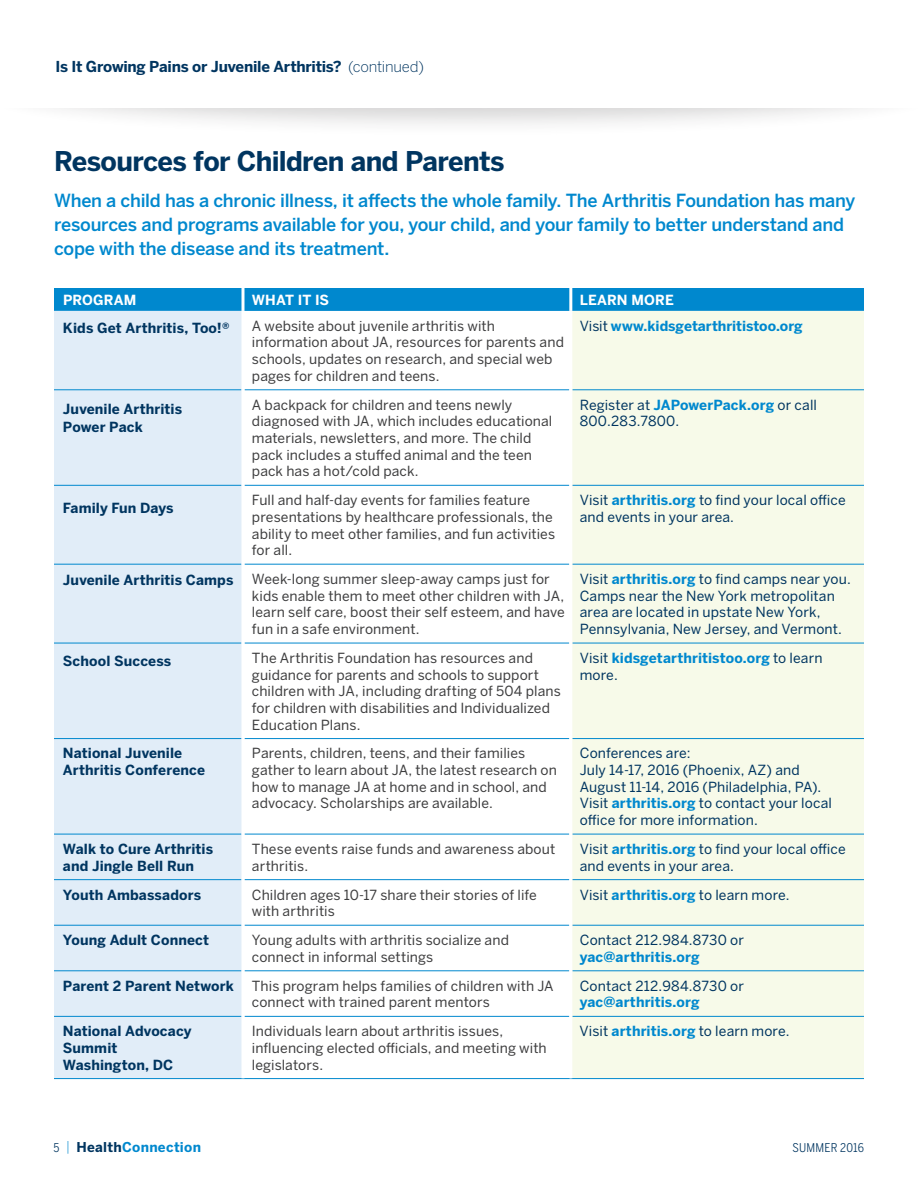
<style>
.page{position:relative;width:918px;height:1188px;background:#fff}
.page>*{position:absolute;margin:0;border:0;box-sizing:border-box;transform-origin:0 0}
.blue_Headline{font:700 27px "Benton Sans";letter-spacing:-.025em;color:#003560}
.Benton_9_12_body_cop{font:500 18px/24px "Benton Sans";letter-spacing:-.015em;color:#0088ce}
.Headline_Primary_bol{font:700 15px "Benton Sans";letter-spacing:-.015em;color:#003560}
.darkblue_text_subhea{font:13.8px/16.6px "Benton Sans";letter-spacing:.005em;color:#3e3e3f}
.darkblue_text_subhea-2{font:13.8px/16.6px "Benton Sans";letter-spacing:.005em;color:#003560}
.darkblue_text_subhea-3{font:700 13.8px/16.6px "Benton Sans";letter-spacing:.01em;color:#003560}
.Benton_9_12_body_cop-2{font:700 13.8px/18px "Benton Sans";letter-spacing:.01em;color:#003560}
.darkblue_text_subhea-4{font:700 13.8px/16.6px "Benton Sans";color:#0088ce}
.darkblue_text_subhea-5{font:700 13.8px "Benton Sans";letter-spacing:.005em;color:#fff}
.t1{font:700 13.5px "Benton Sans";letter-spacing:.02em;color:#0088ce}
.t2{font:12px "Benton Sans Condensed";letter-spacing:.02em;color:#003560}
.s1{font-weight:300}
.s2{font-weight:400;color:#003560}
.s3{font-weight:700;color:#0088ce}
.s4{font-family:"Benton Sans Condensed";font-weight:400;font-size:12px;color:#003560}
.s5{color:#003560}
</style>
<div class="page">
<div style="left:0;top:35px;width:918px;height:103px;background:#231f20;opacity:.2"></div>
<div style="left:1px;top:6px;width:917px;height:102px;background:#fff"></div>
<div style="left:54px;top:288px;width:810px;height:23px;background:#0088ce"></div>
<div style="left:54px;top:311px;width:187px;height:767px;background:#e1edf8"></div>
<div style="left:572px;top:311px;width:292px;height:767px;background:#f7fae9"></div>
<hr style="left:54px;top:1078px;width:189px;height:1px;background:#0088ce">
<hr style="left:243px;top:1078px;width:328px;height:1px;background:#0088ce">
<hr style="left:571px;top:1078px;width:293px;height:1px;background:#0088ce">
<hr style="left:54px;top:390px;width:187px;height:1px;background:#0088ce">
<hr style="left:244px;top:390px;width:325px;height:1px;background:#0088ce">
<hr style="left:572px;top:390px;width:292px;height:1px;background:#0088ce">
<hr style="left:54px;top:485px;width:187px;height:1px;background:#0088ce">
<hr style="left:244px;top:485px;width:325px;height:1px;background:#0088ce">
<hr style="left:572px;top:485px;width:292px;height:1px;background:#0088ce">
<hr style="left:54px;top:564px;width:187px;height:1px;background:#0088ce">
<hr style="left:244px;top:564px;width:325px;height:1px;background:#0088ce">
<hr style="left:572px;top:564px;width:292px;height:1px;background:#0088ce">
<hr style="left:54px;top:643px;width:187px;height:1px;background:#0088ce">
<hr style="left:244px;top:643px;width:325px;height:1px;background:#0088ce">
<hr style="left:572px;top:643px;width:292px;height:1px;background:#0088ce">
<hr style="left:54px;top:738px;width:187px;height:1px;background:#0088ce">
<hr style="left:244px;top:738px;width:325px;height:1px;background:#0088ce">
<hr style="left:572px;top:738px;width:292px;height:1px;background:#0088ce">
<hr style="left:54px;top:834px;width:187px;height:1px;background:#0088ce">
<hr style="left:244px;top:834px;width:325px;height:1px;background:#0088ce">
<hr style="left:572px;top:834px;width:292px;height:1px;background:#0088ce">
<hr style="left:54px;top:879px;width:187px;height:1px;background:#0088ce">
<hr style="left:244px;top:879px;width:325px;height:1px;background:#0088ce">
<hr style="left:572px;top:879px;width:292px;height:1px;background:#0088ce">
<hr style="left:54px;top:925px;width:187px;height:1px;background:#0088ce">
<hr style="left:244px;top:925px;width:325px;height:1px;background:#0088ce">
<hr style="left:572px;top:925px;width:292px;height:1px;background:#0088ce">
<hr style="left:54px;top:971px;width:187px;height:1px;background:#0088ce">
<hr style="left:244px;top:971px;width:325px;height:1px;background:#0088ce">
<hr style="left:572px;top:971px;width:292px;height:1px;background:#0088ce">
<hr style="left:54px;top:1016px;width:187px;height:1px;background:#0088ce">
<hr style="left:244px;top:1016px;width:325px;height:1px;background:#0088ce">
<hr style="left:572px;top:1016px;width:292px;height:1px;background:#0088ce">
<hr style="left:241px;top:288px;width:3px;height:23px;background:#fff">
<hr style="left:569px;top:288px;width:3px;height:23px;background:#fff">
<p class="Headline_Primary_bol" style="left:55px;top:57px;width:370px">Is It Growing Pains or Juvenile Arthritis? <span class="s1">(continued)</span></p>
<p class="blue_Headline" style="left:54px;top:144px;width:452px">Resources for Children and Parents</p>
<p class="Benton_9_12_body_cop" style="left:54px;top:189px;width:803px">When a child has a chronic illness, it affects the whole family. The Arthritis Foundation has many resources and programs available for you, your child, and your family to better understand and cope with the disease and its treatment.</p>
<p class="darkblue_text_subhea-5" style="left:63px;top:291px;width:75px">PROGRAM</p>
<p class="darkblue_text_subhea-5" style="left:252px;top:291px;width:79px">WHAT IT IS</p>
<p class="darkblue_text_subhea-5" style="left:580px;top:291px;width:95px">LEARN MORE</p>
<p class="Benton_9_12_body_cop-2" style="left:63px;top:319px;width:168px">Kids Get Arthritis, Too!®</p>
<p class="darkblue_text_subhea" style="left:252px;top:318px;width:314px">A website about juvenile arthritis with information about JA, resources for parents and schools, updates on research, and special web pages for children and teens.</p>
<p class="darkblue_text_subhea-4" style="left:580px;top:318px;width:224px"><span class="s2">Visit</span> www.kidsgetarthritistoo.org</p>
<p class="Benton_9_12_body_cop-2" style="left:63px;top:400px;width:121px">Juvenile Arthritis<br>Power Pack</p>
<p class="darkblue_text_subhea" style="left:252px;top:396px;width:302px">A backpack for children and teens newly diagnosed with JA, which includes educational materials, newsletters, and more. The child pack includes a stuffed animal and the teen pack has a hot/cold pack.</p>
<p class="darkblue_text_subhea-2" style="left:580px;top:396px;width:239px">Register at <span class="s3">JAPowerPack.org</span> or call<br>800.283.7800.</p>
<p class="Benton_9_12_body_cop-2" style="left:63px;top:499px;width:112px">Family Fun Days</p>
<p class="darkblue_text_subhea" style="left:252px;top:492px;width:305px">Full and half-day events for families feature presentations by healthcare professionals, the ability to meet other families, and fun activities for all.</p>
<p class="darkblue_text_subhea-2" style="left:580px;top:492px;width:268px">Visit <span class="s3">arthritis.org</span> to find your local office and events in your area.</p>
<p class="Benton_9_12_body_cop-2" style="left:63px;top:571px;width:172px">Juvenile Arthritis Camps</p>
<p class="darkblue_text_subhea" style="left:252px;top:571px;width:314px">Week-long summer sleep-away camps just for kids enable them to meet other children with JA, learn self care, boost their self esteem, and have fun in a safe environment.</p>
<p class="darkblue_text_subhea-2" style="left:580px;top:571px;width:273px">Visit <span class="s3">arthritis.org</span> to find camps near you.<br>Camps near the New York metropolitan area are located in upstate New York, Pennsylvania, New Jersey, and Vermont.</p>
<p class="Benton_9_12_body_cop-2" style="left:63px;top:652px;width:110px">School Success</p>
<p class="darkblue_text_subhea" style="left:252px;top:650px;width:310px">The Arthritis Foundation has resources and guidance for parents and schools to support children with JA, including drafting of 504 plans for children with disabilities and Individualized Education Plans.</p>
<p class="darkblue_text_subhea-4" style="left:580px;top:650px;width:244px"><span class="s2">Visit</span> kidsgetarthritistoo.org <span class="s2">to learn more.</span></p>
<p class="darkblue_text_subhea-3" style="left:63px;top:745px;width:144px">National Juvenile<br>Arthritis Conference</p>
<p class="darkblue_text_subhea" style="left:252px;top:745px;width:306px">Parents, children, teens, and their families gather to learn about JA, the latest research on how to manage JA at home and in school, and advocacy. Scholarships are available.</p>
<p class="darkblue_text_subhea-2" style="left:580px;top:745px;width:254px">Conferences are:<br>July 14-17, 2016 (Phoenix, AZ) and<br>August 11-14, 2016 (Philadelphia, PA).<br>Visit <span class="s3">arthritis.org</span> to contact your local office for more information.</p>
<p class="darkblue_text_subhea-3" style="left:63px;top:841px;width:152px">Walk to Cure Arthritis and Jingle Bell Run</p>
<p class="darkblue_text_subhea" style="left:252px;top:841px;width:305px">These events raise funds and awareness about arthritis.</p>
<p class="darkblue_text_subhea-2" style="left:580px;top:841px;width:268px">Visit <span class="s3">arthritis.org</span> to find your local office and events in your area.</p>
<p class="darkblue_text_subhea-3" style="left:63px;top:886px;width:140px">Youth Ambassadors</p>
<p class="darkblue_text_subhea" style="left:252px;top:886px;width:287px">Children ages 10-17 share their stories of life with arthritis</p>
<p class="darkblue_text_subhea-2" style="left:580px;top:886px;width:211px">Visit <span class="s3">arthritis.org</span> to learn more.</p>
<p class="darkblue_text_subhea-3" style="left:63px;top:932px;width:148px">Young Adult Connect</p>
<p class="darkblue_text_subhea" style="left:252px;top:932px;width:259px">Young adults with arthritis socialize and connect in informal settings</p>
<p class="darkblue_text_subhea-2" style="left:580px;top:932px;width:166px">Contact 212.984.8730 or <span class="s3">yac@arthritis.org</span></p>
<p class="darkblue_text_subhea-3" style="left:63px;top:978px;width:173px">Parent 2 Parent Network</p>
<p class="darkblue_text_subhea" style="left:252px;top:977px;width:303px">This program helps families of children with JA connect with trained parent mentors</p>
<p class="darkblue_text_subhea-2" style="left:580px;top:977px;width:166px">Contact 212.984.8730 or <span class="s3">yac@arthritis.org</span></p>
<p class="darkblue_text_subhea-3" style="left:63px;top:1023px;width:130px">National Advocacy<br>Summit<br>Washington, DC</p>
<p class="darkblue_text_subhea" style="left:252px;top:1023px;width:296px">Individuals learn about arthritis issues, influencing elected officials, and meeting with legislators.</p>
<p class="darkblue_text_subhea-2" style="left:580px;top:1023px;width:211px">Visit <span class="s3">arthritis.org</span> to learn more.</p>
<p class="t1" style="left:53px;top:1139px;width:149px"><span class="s4">5</span> <span class="s1">|</span> <span class="s5">Health</span>Connection</p>
<p class="t2" style="left:792px;top:1140px;width:73px">SUMMER 2016</p>
</div>
